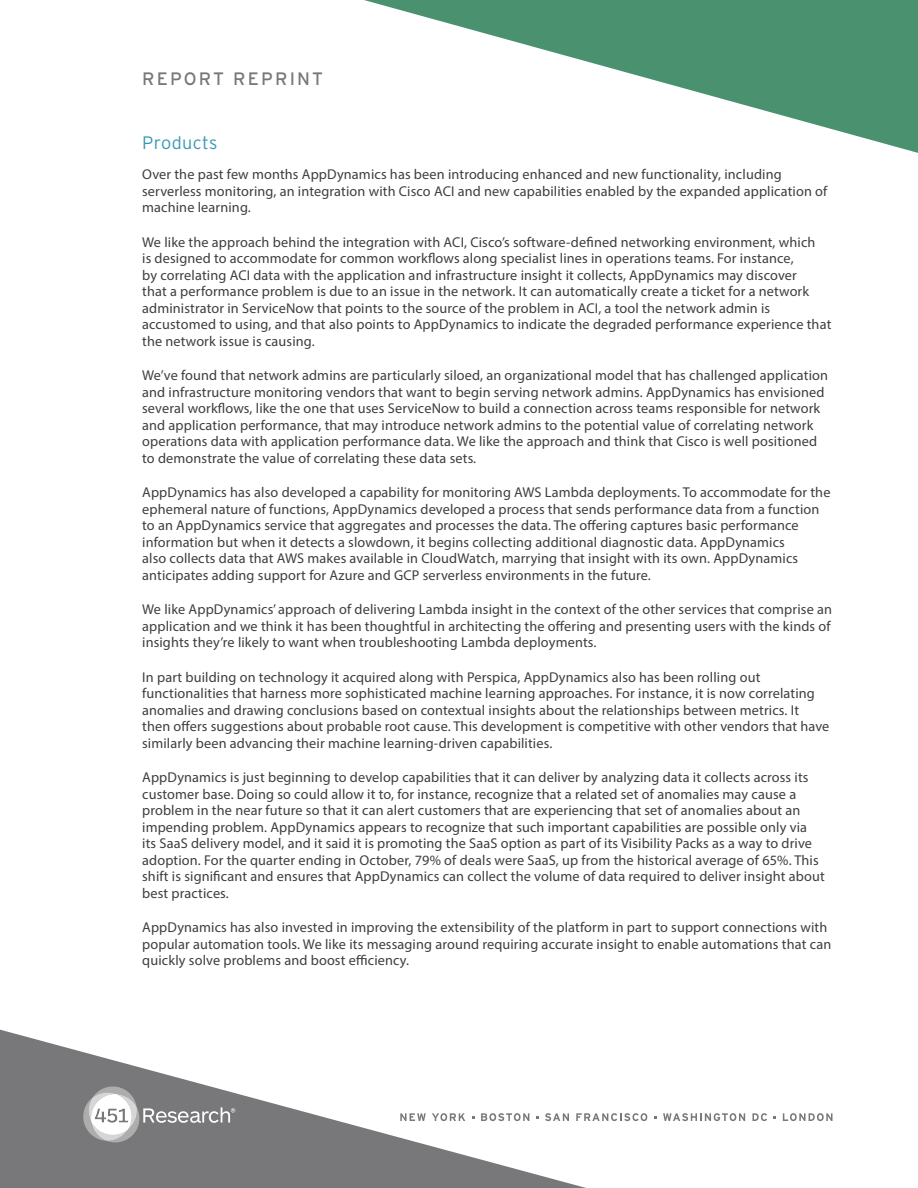
<style>
.page{position:relative;width:918px;height:1188px;background:#fff}
.page>*{position:absolute;margin:0;border:0;box-sizing:border-box;transform-origin:0 0}
.t1{font:18px "Interstate";letter-spacing:.12em;color:#78787a}
.t2{font:300 18px "Interstate";letter-spacing:.025em;color:#3998b5}
.Myriad_Body{font:14.25px/16.5px "Myriad Pro";letter-spacing:.01em;color:#3e3e3f}
</style>
<div class="page">
<svg style="left:0;top:1029px;width:636px;height:159px"></svg>
<svg style="left:364px;top:0;width:554px;height:153px"></svg>
<svg style="left:82px;top:1086px;width:153px;height:56px"></svg>
<svg style="left:400px;top:1113px;width:26px;height:8px"></svg>
<svg style="left:432px;top:1113px;width:33px;height:8px"></svg>
<svg style="left:481px;top:1113px;width:48px;height:8px"></svg>
<svg style="left:545px;top:1113px;width:24px;height:8px"></svg>
<svg style="left:576px;top:1113px;width:71px;height:8px"></svg>
<svg style="left:663px;top:1113px;width:82px;height:8px"></svg>
<svg style="left:752px;top:1113px;width:15px;height:8px"></svg>
<svg style="left:783px;top:1113px;width:50px;height:8px"></svg>
<p class="t1" style="left:142px;top:68px;width:182px">REPORT REPRINT</p>
<h1 class="t2" style="left:142px;top:132px;width:77px">Products</h1>
<p class="Myriad_Body" style="left:142px;top:166px;width:687px">Over the past few months AppDynamics has been introducing enhanced and new functionality, including serverless monitoring, an integration with Cisco ACI and new capabilities enabled by the expanded application of machine learning.</p>
<p class="Myriad_Body" style="left:142px;top:234px;width:691px">We like the approach behind the integration with ACI, Cisco’s software-defined networking environment, which<br>is designed to accommodate for common workflows along specialist lines in operations teams. For instance,<br>by correlating ACI data with the application and infrastructure insight it collects, AppDynamics may discover<br>that a performance problem is due to an issue in the network. It can automatically create a ticket for a network administrator in ServiceNow that points to the source of the problem in ACI, a tool the network admin is accustomed to using, and that also points to AppDynamics to indicate the degraded performance experience that the network issue is causing.</p>
<p class="Myriad_Body" style="left:142px;top:367px;width:687px">We’ve found that network admins are particularly siloed, an organizational model that has challenged application and infrastructure monitoring vendors that want to begin serving network admins. AppDynamics has envisioned several workflows, like the one that uses ServiceNow to build a connection across teams responsible for network and application performance, that may introduce network admins to the potential value of correlating network operations data with application performance data. We like the approach and think that Cisco is well positioned to demonstrate the value of correlating these data sets.</p>
<p class="Myriad_Body" style="left:142px;top:484px;width:690px">AppDynamics has also developed a capability for monitoring AWS Lambda deployments. To accommodate for the ephemeral nature of functions, AppDynamics developed a process that sends performance data from a function to an AppDynamics service that aggregates and processes the data. The offering captures basic performance information but when it detects a slowdown, it begins collecting additional diagnostic data. AppDynamics<br>also collects data that AWS makes available in CloudWatch, marrying that insight with its own. AppDynamics anticipates adding support for Azure and GCP serverless environments in the future.</p>
<p class="Myriad_Body" style="left:142px;top:601px;width:691px;text-align:justify">We like AppDynamics’ approach of delivering Lambda insight in the context of the other services that comprise an application and we think it has been thoughtful in architecting the offering and presenting users with the kinds of insights they’re likely to want when troubleshooting Lambda deployments.</p>
<p class="Myriad_Body" style="left:142px;top:669px;width:689px">In part building on technology it acquired along with Perspica, AppDynamics also has been rolling out functionalities that harness more sophisticated machine learning approaches. For instance, it is now correlating anomalies and drawing conclusions based on contextual insights about the relationships between metrics. It then offers suggestions about probable root cause. This development is competitive with other vendors that have similarly been advancing their machine learning-driven capabilities.</p>
<p class="Myriad_Body" style="left:142px;top:769px;width:684px">AppDynamics is just beginning to develop capabilities that it can deliver by analyzing data it collects across its customer base. Doing so could allow it to, for instance, recognize that a related set of anomalies may cause a problem in the near future so that it can alert customers that are experiencing that set of anomalies about an impending problem. AppDynamics appears to recognize that such important capabilities are possible only via<br>its SaaS delivery model, and it said it is promoting the SaaS option as part of its Visibility Packs as a way to drive adoption. For the quarter ending in October, 79% of deals were SaaS, up from the historical average of 65%. This shift is significant and ensures that AppDynamics can collect the volume of data required to deliver insight about best practices.</p>
<p class="Myriad_Body" style="left:142px;top:919px;width:691px">AppDynamics has also invested in improving the extensibility of the platform in part to support connections with popular automation tools. We like its messaging around requiring accurate insight to enable automations that can quickly solve problems and boost efficiency.</p>
</div>
